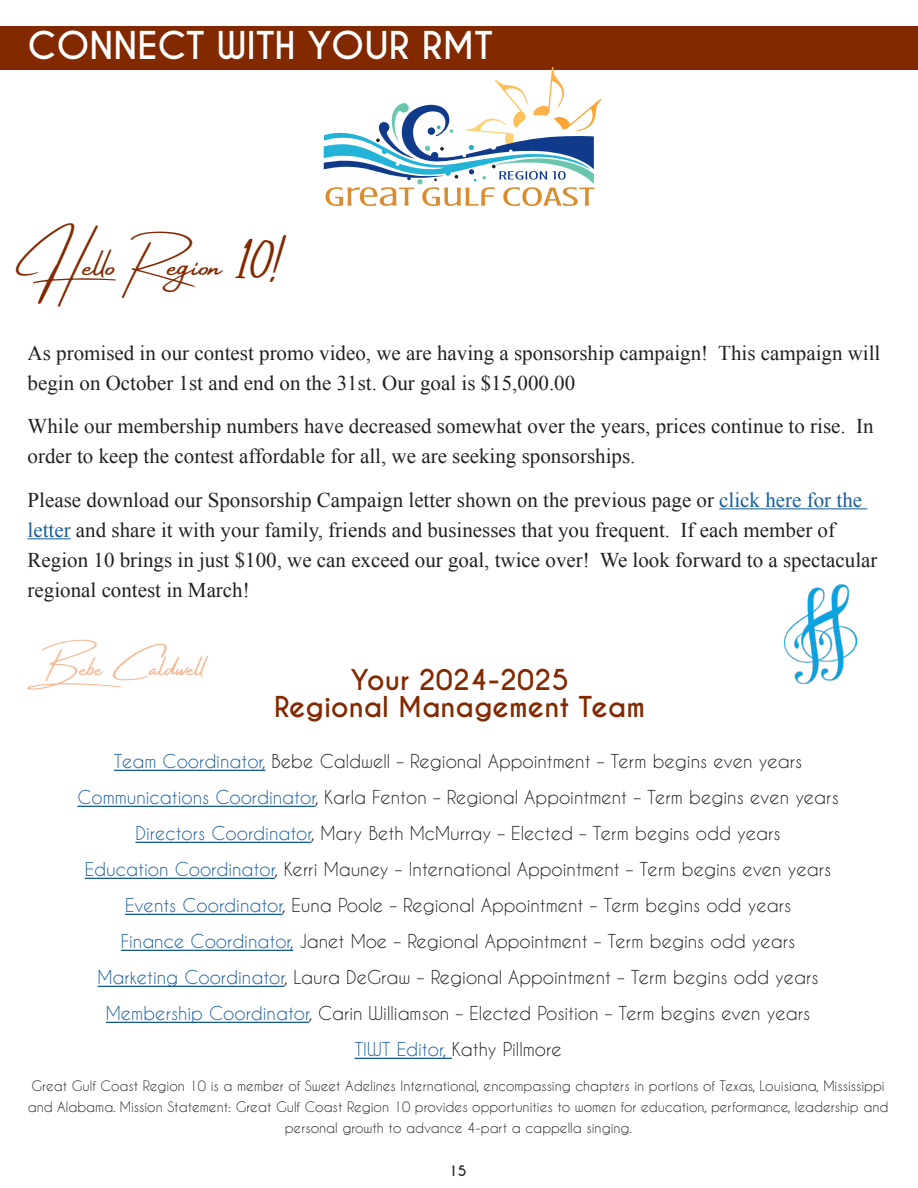
<style>
.page{position:relative;width:918px;height:1188px;background:#fff}
.page>*{position:absolute;margin:0;border:0;box-sizing:border-box;transform-origin:0 0}
.body_text{font:700 36px "Caviar Dreams";color:#fff}
.body_text-2{font:36px "Amsterdam Four ttf";color:#822900}
.body_text-3{font:700 27px "Caviar Dreams";color:#822900}
.body_text-4{font:27px "Amsterdam Four ttf";color:#f4b68e}
.body_text-5{font:21px/30px "Times New Roman";color:#231f20}
.Cutline{font:18px "Caviar Dreams";color:#231f20}
.Cutline-2{font:13.5px/21px "Caviar Dreams";color:#231f20;text-align:center}
.t1{font:700 13.5px "Caviar Dreams";color:#231f20}
.s1{color:#175d9e}
</style>
<div class="page">
<hr style="left:719px;top:508px;width:148px;height:1px;background:#175d9e">
<hr style="left:28px;top:538px;width:43px;height:1px;background:#175d9e">
<div style="left:0;top:26px;width:918px;height:44px;background:#822900"></div>
<hr style="left:114px;top:770px;width:151px;height:1px;background:#175d9e">
<hr style="left:77px;top:806px;width:238px;height:1px;background:#175d9e">
<hr style="left:136px;top:842px;width:176px;height:1px;background:#175d9e">
<hr style="left:85px;top:878px;width:190px;height:1px;background:#175d9e">
<hr style="left:125px;top:914px;width:157px;height:1px;background:#175d9e">
<hr style="left:121px;top:950px;width:172px;height:1px;background:#175d9e">
<hr style="left:98px;top:986px;width:186px;height:1px;background:#175d9e">
<hr style="left:106px;top:1022px;width:203px;height:1px;background:#175d9e">
<hr style="left:354px;top:1058px;width:98px;height:1px;background:#175d9e">
<svg style="left:324px;top:67px;width:277px;height:139px"></svg>
<div style="left:431px;top:152px;width:7px;height:7px;background:#103b8a;border-radius:50%"></div>
<div style="left:379px;top:122px;width:10px;height:10px;background:#103b8a;border-radius:50%"></div>
<img style="left:785px;top:584px;width:71px;height:100px">
<p class="body_text" style="left:28px;top:23px;width:467px">CONNECT WITH YOUR RMT</p>
<p class="body_text-2" style="left:28px;top:245px;width:249px">Hello Region 10!</p>
<p class="body_text-5" style="left:28px;top:337px;width:854px">As promised in our contest promo video, we are having a sponsorship campaign! This campaign will begin on October 1st and end on the 31st. Our goal is $15,000.00</p>
<p class="body_text-5" style="left:28px;top:411px;width:848px">While our membership numbers have decreased somewhat over the years, prices continue to rise. In order to keep the contest affordable for all, we are seeking sponsorships.</p>
<p class="body_text-5" style="left:28px;top:484px;width:851px">Please download our Sponsorship Campaign letter shown on the previous page or <span class="s1">click here for the letter</span> and share it with your family, friends and businesses that you frequent. If each member of Region 10 brings in just $100, we can exceed our goal, twice over! We look forward to a spectacular regional contest in March!</p>
<p class="body_text-4" style="left:28px;top:652px;width:182px">Bebe Caldwell</p>
<p class="body_text-3" style="left:351px;top:663px;width:220px">Your 2024-2025</p>
<p class="body_text-3" style="left:274px;top:690px;width:373px">Regional Management Team</p>
<p class="Cutline" style="left:114px;top:751px;width:690px"><span class="s1">Team Coordinator,</span> Bebe Caldwell – Regional Appointment – Term begins even years</p>
<p class="Cutline" style="left:77px;top:787px;width:763px"><span class="s1">Communications Coordinator</span>, Karla Fenton – Regional Appointment – Term begins even years</p>
<p class="Cutline" style="left:136px;top:823px;width:647px"><span class="s1">Directors Coordinator</span>, Mary Beth McMurray – Elected – Term begins odd years</p>
<p class="Cutline" style="left:85px;top:859px;width:748px"><span class="s1">Education Coordinator</span>, Kerri Mauney – International Appointment – Term begins even years</p>
<p class="Cutline" style="left:125px;top:895px;width:668px"><span class="s1">Events Coordinator</span>, Euna Poole – Regional Appointment – Term begins odd years</p>
<p class="Cutline" style="left:121px;top:931px;width:676px"><span class="s1">Finance Coordinator,</span> Janet Moe – Regional Appointment – Term begins odd years</p>
<p class="Cutline" style="left:98px;top:967px;width:723px"><span class="s1">Marketing Coordinator</span>, Laura DeGraw – Regional Appointment – Term begins odd years</p>
<p class="Cutline" style="left:106px;top:1003px;width:706px"><span class="s1">Membership Coordinator</span>, Carin Williamson – Elected Position – Term begins even years</p>
<p class="Cutline" style="left:354px;top:1039px;width:209px"><span class="s1">TIWT Editor,</span> Kathy Pillmore</p>
<p class="Cutline-2" style="left:28px;top:1075px;width:862px">Great Gulf Coast Region 10 is a member of Sweet Adelines International, encompassing chapters in portions of Texas, Louisiana, Mississippi and Alabama. Mission Statement: Great Gulf Coast Region 10 provides opportunities to women for education, performance, leadership and personal growth to advance 4-part a cappella singing.</p>
<p class="t1" style="left:448px;top:1163px;width:20px">15</p>
</div>
